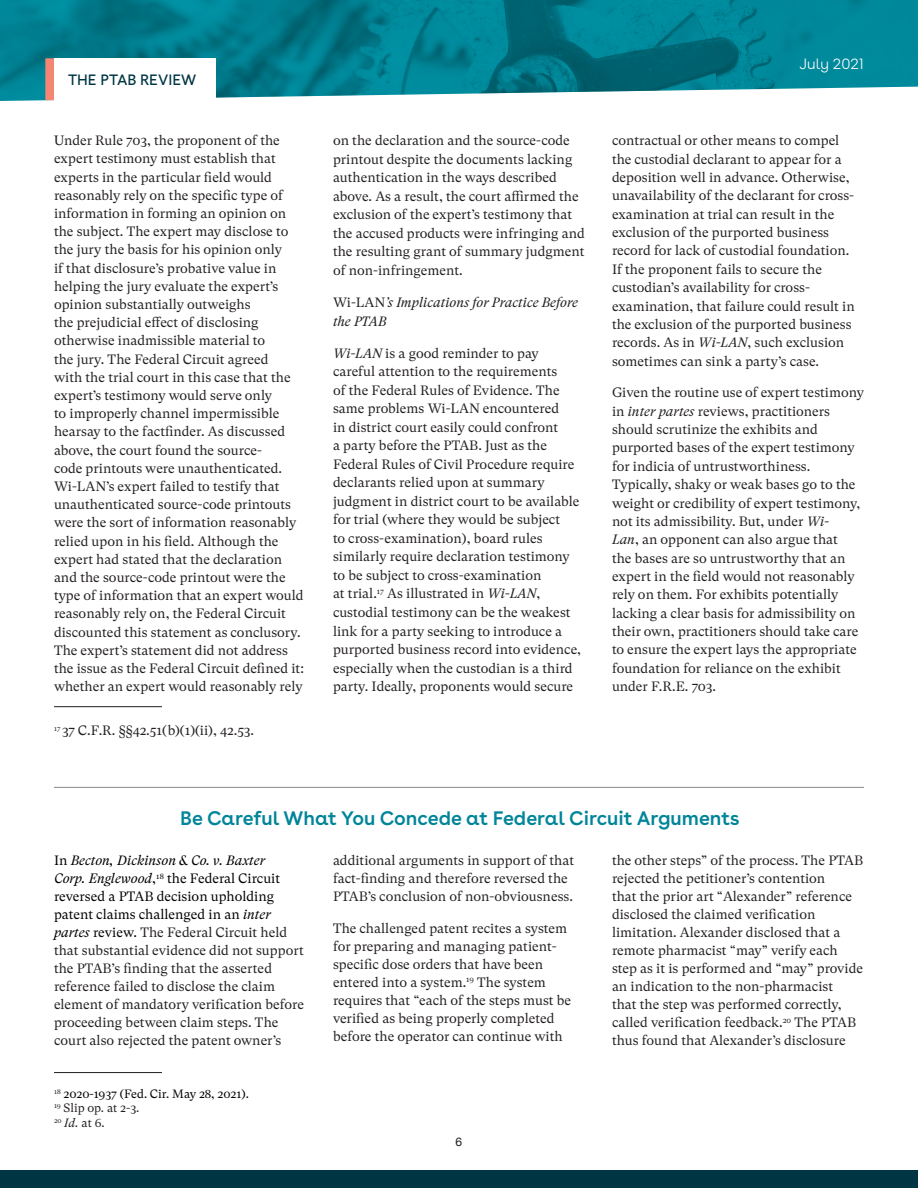
<style>
.page{position:relative;width:918px;height:1188px;background:#fff}
.page>*{position:absolute;margin:0;border:0;box-sizing:border-box;transform-origin:0 0}
.Heading_1{font:600 19.5px "Buenos Aires";color:#008599}
.t1{font:15px "Buenos Aires";color:#003543}
.t2{font:300 15px "Buenos Aires";color:#fff}
.t3{font:13.5px/18.1px "GT Super Text";color:#231f20}
.t4{font:italic 13.5px/18.6px "GT Super Text";color:#231f20}
.t5{font:12px "GT Super Text";color:#000}
.t6{font:12px "GT Super Text";color:#231f20}
.t7{font:12px "Helvetica Neue";color:#231f20}
.s1{font-style:normal}
.s2{font-style:italic}
.s3{color:#000}
.s4{font-style:italic;color:#000}
</style>
<div class="page">
<svg style="left:0;top:0;width:918px;height:101px;background:#128696"></svg>
<div style="left:54px;top:58px;width:162px;height:50px;background:#fff"></div>
<div style="left:45px;top:58px;width:9px;height:42px;background:#f48673"></div>
<div style="left:0;top:1171px;width:918px;height:17px;background:#003543"></div>
<hr style="left:54px;top:706px;width:108px;height:1px;background:#231f20">
<hr style="left:54px;top:1072px;width:108px;height:1px;background:#231f20">
<hr style="left:54px;top:787px;width:810px;height:1px;background:#8a8c8f">
<p class="t1" style="left:68px;top:68px;width:130px">THE PTAB REVIEW</p>
<p class="t3" style="left:54px;top:132px;width:251px">Under Rule 703, the proponent of the expert testimony must establish that experts in the particular field would reasonably rely on the specific type of information in forming an opinion on the subject. The expert may disclose to the jury the basis for his opinion only<br>if that disclosure’s probative value in helping the jury evaluate the expert’s opinion substantially outweighs<br>the prejudicial effect of disclosing otherwise inadmissible material to<br>the jury. The Federal Circuit agreed<br>with the trial court in this case that the expert’s testimony would serve only<br>to improperly channel impermissible hearsay to the factfinder. As discussed above, the court found the source-<br>code printouts were unauthenticated.<br>Wi-LAN’s expert failed to testify that unauthenticated source-code printouts were the sort of information reasonably relied upon in his field. Although the expert had stated that the declaration and the source-code printout were the type of information that an expert would reasonably rely on, the Federal Circuit discounted this statement as conclusory.<br>The expert’s statement did not address the issue as the Federal Circuit defined it: whether an expert would reasonably rely</p>
<p class="t3" style="left:54px;top:722px;width:202px"><sup>17</sup> 37 C.F.R. §§42.51(b)(1)(ii), 42.53.</p>
<p class="t3" style="left:333px;top:131px;width:253px;line-height:18.6px">on the declaration and the source-code printout despite the documents lacking authentication in the ways described above. As a result, the court affirmed the exclusion of the expert’s testimony that the accused products were infringing and the resulting grant of summary judgment of non-infringement.</p>
<p class="t4" style="left:333px;top:293px;width:247px"><span class="s1">Wi-LAN</span>’s Implications for Practice Before the PTAB</p>
<p class="t3" style="left:333px;top:344px;width:250px;line-height:18.6px"><span class="s2">Wi-LAN</span> is a good reminder to pay careful attention to the requirements<br>of the Federal Rules of Evidence. The same problems Wi-LAN encountered<br>in district court easily could confront<br>a party before the PTAB. Just as the Federal Rules of Civil Procedure require declarants relied upon at summary judgment in district court to be available for trial (where they would be subject<br>to cross-examination), board rules similarly require declaration testimony to be subject to cross-examination<br>at trial.<sup>17</sup> As illustrated in <span class="s2">Wi-LAN</span>, custodial testimony can be the weakest link for a party seeking to introduce a purported business record into evidence, especially when the custodian is a third party. Ideally, proponents would secure</p>
<p class="t2" style="left:800px;top:52px;width:66px">July 2021</p>
<p class="t3" style="left:612px;top:132px;width:244px">contractual or other means to compel the custodial declarant to appear for a deposition well in advance. Otherwise, unavailability of the declarant for cross&shy;examination at trial can result in the exclusion of the purported business record for lack of custodial foundation.<br>If the proponent fails to secure the custodian’s availability for cross&shy;examination, that failure could result in the exclusion of the purported business records. As in <span class="s2">Wi-LAN</span>, such exclusion sometimes can sink a party’s case.</p>
<p class="t3" style="left:612px;top:384px;width:253px">Given the routine use of expert testimony in <span class="s2">inter partes</span> reviews, practitioners should scrutinize the exhibits and purported bases of the expert testimony for indicia of untrustworthiness.<br>Typically, shaky or weak bases go to the weight or credibility of expert testimony, not its admissibility. But, under <span class="s2">Wi-<br>Lan</span>, an opponent can also argue that<br>the bases are so untrustworthy that an expert in the field would not reasonably rely on them. For exhibits potentially lacking a clear basis for admissibility on their own, practitioners should take care to ensure the expert lays the appropriate foundation for reliance on the exhibit under F.R.E. 703.</p>
<p class="Heading_1" style="left:180px;top:802px;width:561px">Be Careful What You Concede at Federal Circuit Arguments</p>
<p class="t3" style="left:54px;top:852px;width:252px"><span class="s3">In</span> <span class="s4">Becton, Dickinson &amp; Co. v. Baxter<br>Corp. Englewood</span><span class="s3">,</span><sup>18</sup> <span class="s3">the Federal Circuit reversed a PTAB decision upholding patent claims challenged in an</span> <span class="s4">inter partes</span> <span class="s3">review.</span> The Federal Circuit held that substantial evidence did not support the PTAB’s finding that the asserted reference failed to disclose the claim element of mandatory verification before proceeding between claim steps. The court also rejected the patent owner’s</p>
<p class="t5" style="left:54px;top:1087px;width:196px"><sup>18</sup> 2020-1937 (Fed. Cir. May 28, 2021).</p>
<p class="t6" style="left:54px;top:1101px;width:87px"><sup>19</sup> Slip op. at 2-3.</p>
<p class="t6" style="left:54px;top:1116px;width:52px"><sup>20</sup> <span class="s2">Id.</span> at 6.</p>
<p class="t3" style="left:333px;top:852px;width:243px">additional arguments in support of that fact-finding and therefore reversed the<br>PTAB’s conclusion of non-obviousness.</p>
<p class="t3" style="left:333px;top:919px;width:240px">The challenged patent recites a system for preparing and managing patient&shy;specific dose orders that have been entered into a system.<sup>19</sup> The system requires that “each of the steps must be verified as being properly completed before the operator can continue with</p>
<p class="t7" style="left:456px;top:1133px;width:8px">6</p>
<p class="t3" style="left:612px;top:852px;width:253px">the other steps” of the process. The PTAB rejected the petitioner’s contention<br>that the prior art “Alexander” reference disclosed the claimed verification limitation. Alexander disclosed that a remote pharmacist “may” verify each step as it is performed and “may” provide an indication to the non-pharmacist<br>that the step was performed correctly, called verification feedback.<sup>20</sup> The PTAB thus found that Alexander’s disclosure</p>
</div>
